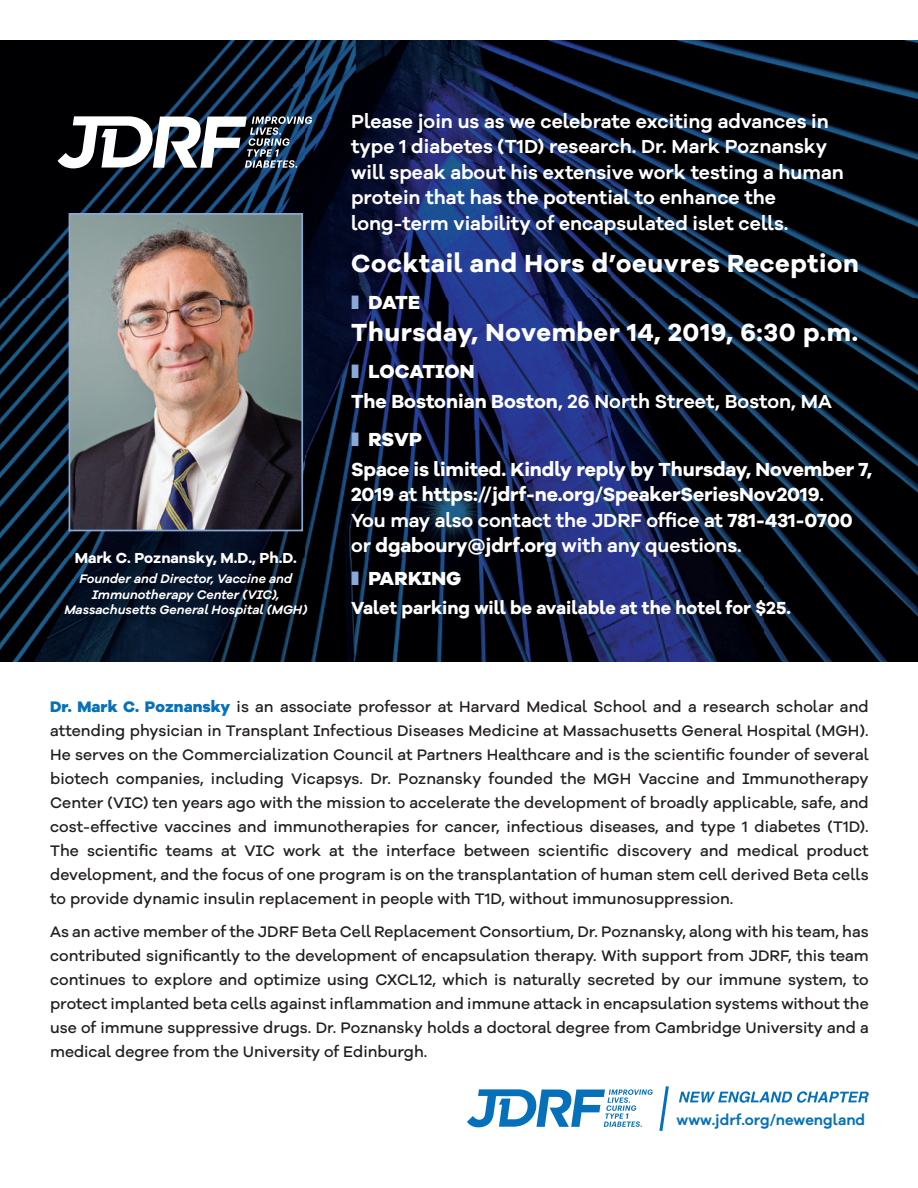
<style>
.page{position:relative;width:918px;height:1188px;background:#fff}
.page>*{position:absolute;margin:0;border:0;box-sizing:border-box;transform-origin:0 0}
.t1{font:700 25.5px "Galano Grotesque Alt";letter-spacing:.025em;color:#fff}
.t2{font:600 19.5px/25.5px "Galano Grotesque Alt";color:#fff}
.t3{font:700 19.5px/25.5px "Galano Grotesque Alt";letter-spacing:-.005em;color:#fff}
.t4{font:800 19.5px "Galano Grotesque Alt";letter-spacing:.01em;color:#fff}
.t5{font:700 18px "Galano Grotesque Alt";color:#fff}
.t6{font:500 15.75px/24px "Galano Grotesque Alt";color:#231f20;text-align:justify}
.t7{font:700 15px "Galano Grotesque Alt";color:#fff}
.t8{font:600 15px "Galano Grotesque Alt";color:#0671ba}
.t9{font:italic 600 12.75px/15.8px "Galano Grotesque Alt";color:#fff;text-align:center}
.s1{color:#89a9d7}
.s2{font-weight:800}
.s3{font-weight:700}
.s4{font-weight:600}
.s5{font-weight:800;color:#0671ba}
</style>
<div class="page">
<img style="left:0;top:40px;width:918px;height:622px">
<svg style="left:58px;top:116px;width:254px;height:52px"></svg>
<img style="left:72px;top:216px;width:228px;height:312px">
<div style="left:69px;top:213px;width:234px;height:318px;border:2px solid #89a9d7"></div>
<svg style="left:679px;top:1091px;width:190px;height:12px"></svg>
<svg style="left:467px;top:1086px;width:202px;height:45px"></svg>
<p class="t7" style="left:75px;top:548px;width:224px">Mark C. Poznansky, M.D., Ph.D.</p>
<p class="t9" style="left:64px;top:570px;width:244px">Founder and Director, Vaccine and<br>Immunotherapy Center (VIC),<br>Massachusetts General Hospital (MGH)</p>
<p class="t2" style="left:351px;top:108px;width:494px">Please join us as we celebrate exciting advances in type 1 diabetes (T1D) research. Dr. Mark Poznansky will speak about his extensive work testing a human protein that has the potential to enhance the long-term viability of encapsulated islet cells.</p>
<h1 class="t1" style="left:351px;top:247px;width:509px">Cocktail and Hors d’oeuvres Reception</h1>
<p class="t4" style="left:351px;top:290px;width:71px"><span class="s1">❚</span> DATE</p>
<h1 class="t1" style="left:351px;top:316px;width:508px">Thursday, November 14, 2019, 6:30 p.m.</h1>
<p class="t2" style="left:351px;top:356px;width:482px;line-height:30px"><span class="s1">❚</span> <span class="s2">LOCATION<br></span><span class="s3">The Bostonian Boston</span>, 26 North Street, Boston, MA</p>
<p class="t3" style="left:351px;top:424px;width:523px;line-height:30px"><span class="s1">❚</span> <span class="s2">RSVP<br></span>Space is limited. Kindly reply by Thursday, November 7,</p>
<p class="t3" style="left:351px;top:481px;width:503px">2019 <span class="s4">at</span> https://jdrf-ne.org/SpeakerSeriesNov2019<span class="s4">.<br>You may also contact the JDRF office at</span> 781-431-0700 <span class="s4">or</span> dgaboury@jdrf.org <span class="s4">with any questions.</span></p>
<p class="t4" style="left:351px;top:566px;width:112px"><span class="s1">❚</span> PARKING</p>
<p class="t5" style="left:351px;top:596px;width:441px">Valet parking will be available at the hotel for $25.</p>
<p class="t6" style="left:50px;top:694px;width:820px"><span class="s5">Dr. Mark C. Poznansky</span> is an associate professor at Harvard Medical School and a research scholar and attending physician in Transplant Infectious Diseases Medicine at Massachusetts General Hospital (MGH).<br>He serves on the Commercialization Council at Partners Healthcare and is the scientific founder of several biotech companies, including Vicapsys. Dr. Poznansky founded the MGH Vaccine and Immunotherapy Center (VIC) ten years ago with the mission to accelerate the development of broadly applicable, safe, and cost-effective vaccines and immunotherapies for cancer, infectious diseases, and type 1 diabetes (T1D).<br>The scientific teams at VIC work at the interface between scientific discovery and medical product development, and the focus of one program is on the transplantation of human stem cell derived Beta cells to provide dynamic insulin replacement in people with T1D, without immunosuppression.</p>
<p class="t6" style="left:50px;top:919px;width:820px">As an active member of the JDRF Beta Cell Replacement Consortium, Dr. Poznansky, along with his team, has contributed significantly to the development of encapsulation therapy. With support from JDRF, this team continues to explore and optimize using CXCL12, which is naturally secreted by our immune system, to protect implanted beta cells against inflammation and immune attack in encapsulation systems without the use of immune s uppressive drugs. Dr. Poznansky holds a doctoral degree from Cambridge University and a medical degree from the University of Edinburgh.</p>
<p class="t8" style="left:677px;top:1110px;width:190px">www.jdrf.org/newengland</p>
</div>
